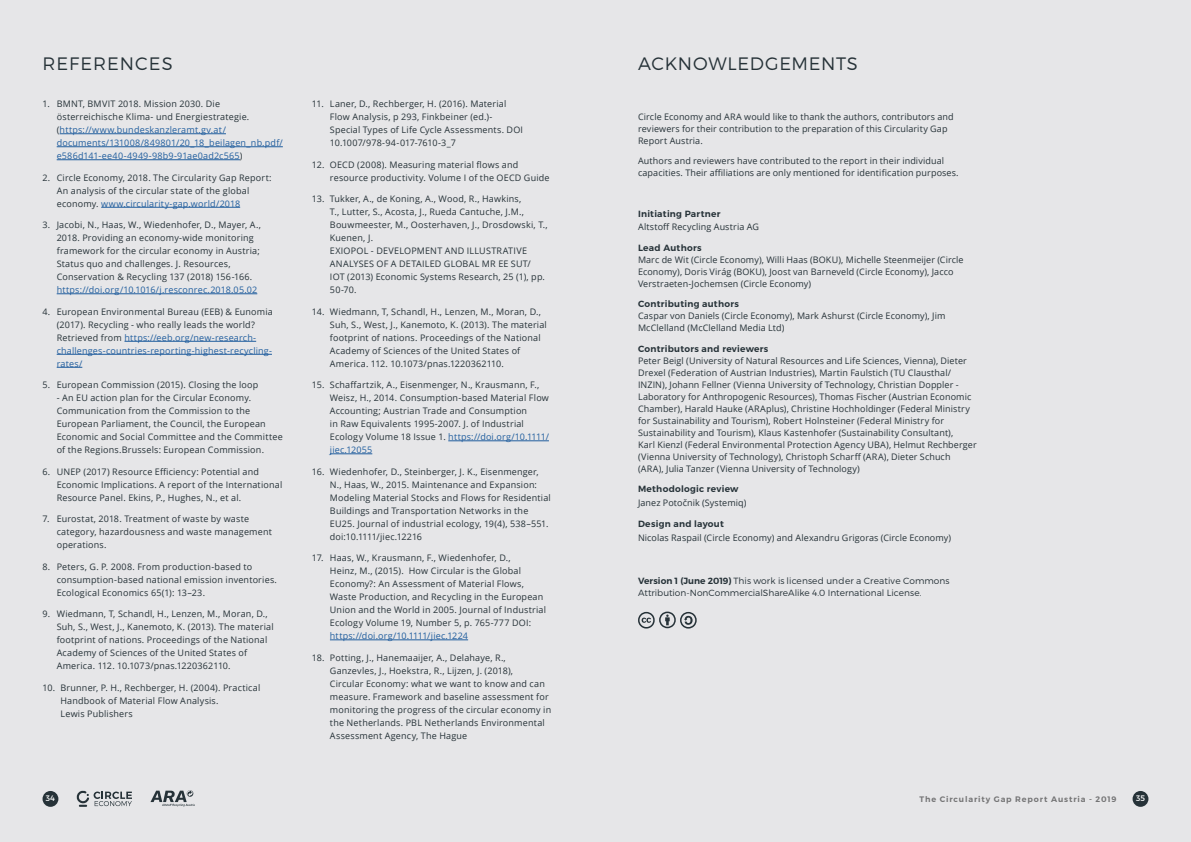
<style>
.page{position:relative;width:1191px;height:842px;background:#e6e6e8}
.page>*{position:absolute;margin:0;border:0;box-sizing:border-box;transform-origin:0 0}
.t1{font:300 18px "Montserrat";letter-spacing:.045em;color:#263238}
.t2{font:9px/13px "Open Sans";letter-spacing:.02em;color:#263238}
.t3{font:9px/13px "Open Sans";letter-spacing:.02em;color:#215e9e}
.t4{font:300 9px/12px "Montserrat";color:#263238}
.t5{font:600 9px "Montserrat";letter-spacing:.03em;color:#263238}
.t6{font:600 8px "Montserrat";letter-spacing:.105em;color:#000}
.t7{font:8px "Montserrat";color:#fff}
.s1{color:#263238}
.s2{color:#215e9e}
.s3{font-weight:600}
</style>
<div class="page">
<div style="left:1132px;top:791px;width:16px;height:16px;background:#263238;border-radius:50%"></div>
<div style="left:43px;top:791px;width:15px;height:16px;background:#263238;border-radius:50%"></div>
<svg style="left:638px;top:612px;width:58px;height:17px"></svg>
<hr style="left:60px;top:134px;width:166px;height:1px;background:#215e9e">
<hr style="left:57px;top:147px;width:226px;height:1px;background:#215e9e">
<hr style="left:57px;top:160px;width:183px;height:1px;background:#215e9e">
<hr style="left:101px;top:207px;width:139px;height:1px;background:#215e9e">
<hr style="left:57px;top:294px;width:200px;height:1px;background:#215e9e">
<hr style="left:124px;top:341px;width:132px;height:1px;background:#215e9e">
<hr style="left:57px;top:354px;width:215px;height:1px;background:#215e9e">
<svg style="left:57px;top:367px;width:25px;height:1px"></svg>
<hr style="left:448px;top:441px;width:101px;height:1px;background:#215e9e">
<hr style="left:330px;top:454px;width:42px;height:1px;background:#215e9e">
<hr style="left:330px;top:640px;width:138px;height:1px;background:#215e9e">
<svg style="left:76px;top:790px;width:56px;height:17px"></svg>
<svg style="left:150px;top:790px;width:45px;height:16px"></svg>
<h1 class="t1" style="left:43px;top:53px;width:132px">REFERENCES</h1>
<p class="t3" style="left:57px;top:97px;width:228px;text-indent:-14px"><span class="s1">1. BMNT, BMVIT 2018. Mission 2030. Die österreichische Klima- und Energiestrategie. (</span>https://www.bundeskanzleramt.gv.at/ documents/131008/849801/20_18_beilagen_nb.pdf/ e586d141-ee40-4949-98b9-91ae0ad2c565<span class="s1">)</span></p>
<p class="t2" style="left:57px;top:171px;width:216px;text-indent:-14px">2. Circle Economy, 2018. The Circularity Gap Report:<br>An analysis of the circular state of the global economy. <span class="s2">www.circularity-gap.world/2018</span></p>
<p class="t2" style="left:57px;top:218px;width:206px;text-indent:-14px">3. Jacobi, N., Haas, W., Wiedenhofer, D., Mayer, A., 2018. Providing an economy-wide monitoring framework for the circular economy in Austria; Status quo and challenges. J. Resources, Conservation &amp; Recycling 137 (2018) 156-166.</p>
<p class="t3" style="left:57px;top:283px;width:202px">https://doi.org/10.1016/j.resconrec.2018.05.02</p>
<p class="t2" style="left:57px;top:305px;width:217px;text-indent:-14px">4. European Environmental Bureau (EEB) &amp; Eunomia (2017). Recycling - who really leads the world?<br>Retrieved from <span class="s2">https://eeb.org/new-research&shy;challenges-countries-reporting-highest-recycling&shy;rates/</span></p>
<p class="t2" style="left:43px;top:378px;width:217px">5. European Commission (2015). Closing the loop</p>
<p class="t2" style="left:57px;top:391px;width:227px">- An EU action plan for the Circular Economy.<br>Communication from the Commission to the European Parliament, the Council, the European Economic and Social Committee and the Committee of the Regions.Brussels: European Commission.</p>
<p class="t2" style="left:57px;top:464px;width:227px;text-indent:-14px">6. UNEP (2017) Resource Efficiency: Potential and<br>Economic Implications. A report of the International<br>Resource Panel. Ekins, P., Hughes, N., et al.</p>
<p class="t2" style="left:57px;top:512px;width:217px;text-indent:-14px">7. Eurostat, 2018. Treatment of waste by waste category, hazardousness and waste management operations.</p>
<p class="t2" style="left:57px;top:559px;width:222px;text-indent:-14px">8. Peters, G. P. 2008. From production-based to consumption-based national emission inventories.<br>Ecological Economics 65(1): 13–23.</p>
<p class="t2" style="left:57px;top:607px;width:218px;text-indent:-14px">9. Wiedmann, T, Schandl, H., Lenzen, M., Moran, D., Suh, S., West, J., Kanemoto, K. (2013). The material footprint of nations. Proceedings of the National Academy of Sciences of the United States of America. 112. 10.1073/pnas.1220362110.</p>
<p class="t2" style="left:61px;top:680px;width:201px;text-indent:-18px">10. Brunner, P. H., Rechberger, H. (2004). Practical<br>Handbook of Material Flow Analysis.<br>Lewis Publishers</p>
<p class="t2" style="left:330px;top:97px;width:195px;text-indent:-18px">11. Laner, D., Rechberger, H. (2016). Material Flow Analysis, p 293, Finkbeiner (ed.)- Special Types of Life Cycle Assessments. DOI 10.1007/978-94-017-7610-3_7</p>
<p class="t2" style="left:330px;top:158px;width:221px;text-indent:-18px">12. OECD (2008). Measuring material flows and resource productivity. Volume I of the OECD Guide</p>
<p class="t2" style="left:330px;top:192px;width:219px;text-indent:-18px">13. Tukker, A., de Koning, A., Wood, R., Hawkins,<br>T., Lutter, S., Acosta, J., Rueda Cantuche, J.M., Bouwmeester, M., Oosterhaven, J., Drosdowski, T., Kuenen, J.<br>EXIOPOL - DEVELOPMENT AND ILLUSTRATIVE ANALYSES OF A DETAILED GLOBAL MR EE SUT/ IOT (2013) Economic Systems Research, 25 (1), pp.<br>50-70.</p>
<p class="t2" style="left:330px;top:305px;width:218px;text-indent:-18px">14. Wiedmann, T, Schandl, H., Lenzen, M., Moran, D., Suh, S., West, J., Kanemoto, K. (2013). The material footprint of nations. Proceedings of the National Academy of Sciences of the United States of America. 112. 10.1073/pnas.1220362110.</p>
<p class="t2" style="left:330px;top:378px;width:220px;text-indent:-18px">15. Schaffartzik, A., Eisenmenger, N., Krausmann, F., Weisz, H., 2014. Consumption-based Material Flow Accounting; Austrian Trade and Consumption<br>in Raw Equivalents 1995-2007. J. of Industrial Ecology Volume 18 Issue 1. <span class="s2">https://doi.org/10.1111/ jiec.12055</span></p>
<p class="t2" style="left:330px;top:464px;width:222px;text-indent:-18px">16. Wiedenhofer, D., Steinberger, J. K., Eisenmenger, N., Haas, W., 2015. Maintenance and Expansion:<br>Modeling Material Stocks and Flows for Residential Buildings and Transportation Networks in the EU25. Journal of industrial ecology, 19(4), 538–551. doi:10.1111/jiec.12216</p>
<p class="t2" style="left:330px;top:551px;width:218px;text-indent:-18px">17. Haas, W., Krausmann, F., Wiedenhofer, D.,<br>Heinz, M., (2015). How Circular is the Global Economy?: An Assessment of Material Flows, Waste Production, and Recycling in the European Union and the World in 2005. Journal of Industrial Ecology Volume 19, Number 5, p. 765-777 DOI:</p>
<p class="t3" style="left:330px;top:629px;width:140px">https://doi.org/10.1111/jiec.1224</p>
<p class="t2" style="left:330px;top:650px;width:223px;text-indent:-18px">18. Potting, J., Hanemaaijer, A., Delahaye, R., Ganzevles, J., Hoekstra, R., Lijzen, J. (2018),<br>Circular Economy: what we want to know and can measure. Framework and baseline assessment for monitoring the progress of the circular economy in the Netherlands. PBL Netherlands Environmental Assessment Agency, The Hague</p>
<h1 class="t1" style="left:638px;top:53px;width:221px">ACKNOWLEDGEMENTS</h1>
<p class="t2" style="left:638px;top:110px;width:317px;line-height:12px">Circle Economy and ARA would like to thank the authors, contributors and reviewers for their contribution to the preparation of this Circularity Gap<br>Report Austria.</p>
<p class="t2" style="left:638px;top:155px;width:322px;line-height:12px">Authors and reviewers have contributed to the report in their individual capacities. Their affiliations are only mentioned for identification purposes.</p>
<p class="t5" style="left:638px;top:208px;width:84px">Initiating Partner</p>
<p class="t2" style="left:638px;top:220px;width:122px">Altstoff Recycling Austria AG</p>
<p class="t5" style="left:638px;top:242px;width:65px">Lead Authors</p>
<p class="t2" style="left:638px;top:253px;width:327px;line-height:12px">Marc de Wit (Circle Economy), Willi Haas (BOKU), Michelle Steenmeijer (Circle<br>Economy), Doris Virág (BOKU), Joost van Barneveld (Circle Economy), Jacco<br>Verstraeten-Jochemsen (Circle Economy)</p>
<p class="t5" style="left:638px;top:298px;width:102px">Contributing authors</p>
<p class="t2" style="left:638px;top:310px;width:309px;line-height:12px">Caspar von Daniels (Circle Economy), Mark Ashurst (Circle Economy), Jim<br>McClelland (McClelland Media Ltd)</p>
<p class="t5" style="left:638px;top:343px;width:132px">Contributors and reviewers</p>
<p class="t2" style="left:638px;top:354px;width:340px;line-height:12px">Peter Beigl (University of Natural Resources and Life Sciences, Vienna), Dieter Drexel (Federation of Austrian Industries), Martin Faulstich (TU Clausthal/ INZIN), Johann Fellner (Vienna University of Technology, Christian Doppler - Laboratory for Anthropogenic Resources), Thomas Fischer (Austrian Economic Chamber), Harald Hauke (ARAplus), Christine Hochholdinger (Federal Ministry for Sustainability and Tourism), Robert Holnsteiner (Federal Ministry for Sustainability and Tourism), Klaus Kastenhofer (Sustainability Consultant),<br>Karl Kienzl (Federal Environmental Protection Agency UBA), Helmut Rechberger (Vienna University of Technology), Christoph Scharff (ARA), Dieter Schuch (ARA), Julia Tanzer (Vienna University of Technology)</p>
<p class="t5" style="left:638px;top:483px;width:102px">Methodologic review</p>
<p class="t2" style="left:638px;top:496px;width:110px">Janez Potočnik (Systemiq)</p>
<p class="t5" style="left:638px;top:518px;width:87px">Design and layout</p>
<p class="t2" style="left:638px;top:531px;width:315px">Nicolas Raspail (Circle Economy) and Alexandru Grigoras (Circle Economy)</p>
<p class="t4" style="left:638px;top:574px;width:313px"><span class="s3">Version 1 (June 2019)</span> This work is licensed under a Creative Commons<br>Attribution-NonCommercialShareAlike 4.0 International License.</p>
<p class="t7" style="left:46px;top:794px;width:11px">34</p>
<p class="t6" style="left:919px;top:794px;width:198px">The Circularity Gap Report Austria - 2019</p>
<p class="t7" style="left:1136px;top:794px;width:10px">35</p>
</div>
